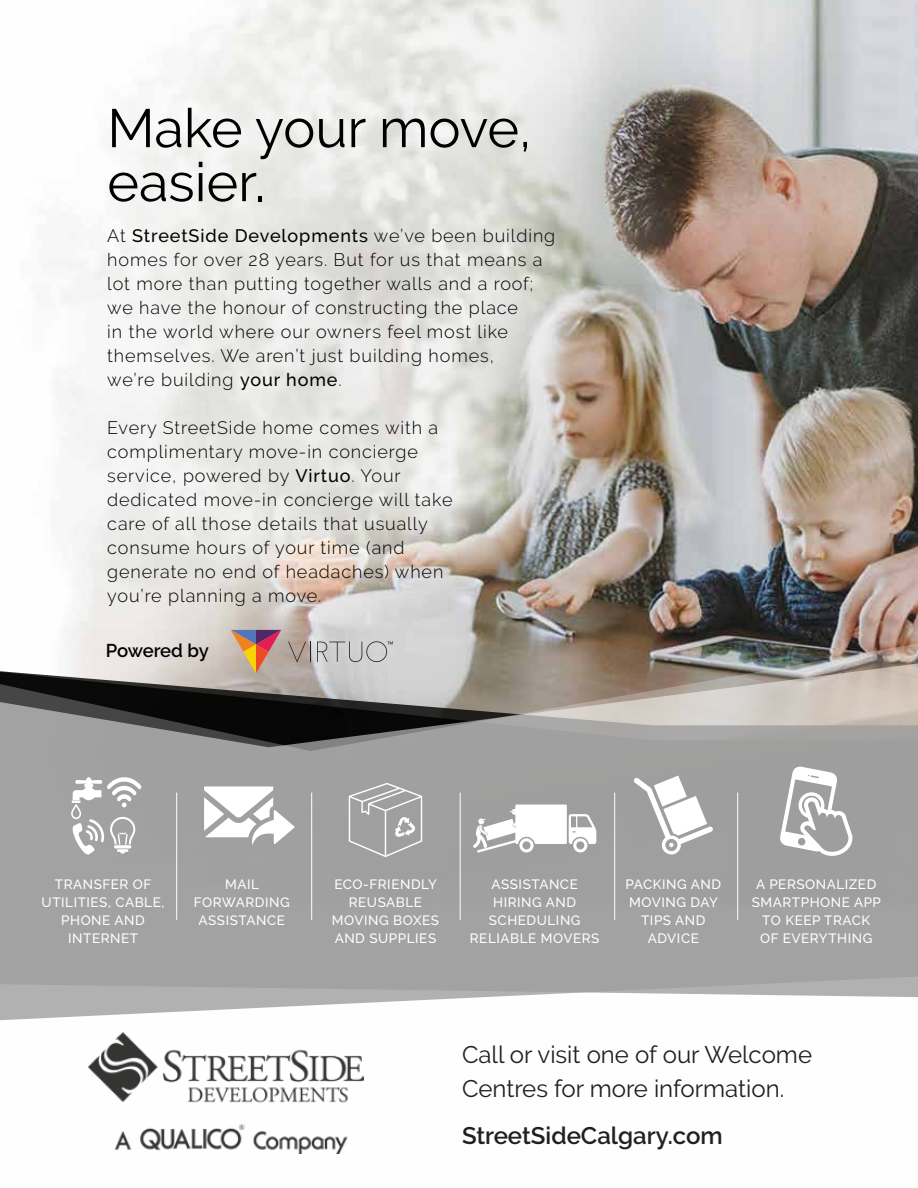
<style>
.page{position:relative;width:918px;height:1188px;background:#fff}
.page>*{position:absolute;margin:0;border:0;box-sizing:border-box;transform-origin:0 0}
.t1{font:54px/54px "Raleway";color:#000}
.t2{font:24px/34.5px "Raleway";color:#221f1f}
.t3{font:600 24px "Raleway";color:#221f1f}
.t4{font:600 18.45px "Raleway";letter-spacing:-.02em;color:#000}
.t5{font:300 18px/24px "Raleway";letter-spacing:.05em;color:#000}
.t6{font:500 13.5px/18px "Raleway";letter-spacing:.04em;color:#fff;text-align:center}
.s1{font-weight:500}
</style>
<div class="page">
<img style="left:64px;top:0;width:854px;height:639px">
<svg style="left:0;top:639px;width:918px;height:515px;fill:#a2a2a2"></svg>
<img style="left:89px;top:1032px;width:274px;height:121px">
<svg style="left:288px;top:642px;width:23px;height:21px"></svg>
<svg style="left:317px;top:641px;width:76px;height:21px;background:#bebebe"></svg>
<svg style="left:231px;top:630px;width:50px;height:43px;background:#bb8a78"></svg>
<svg style="left:473px;top:805px;width:123px;height:48px"></svg>
<svg style="left:634px;top:776px;width:79px;height:80px"></svg>
<svg style="left:780px;top:767px;width:73px;height:90px"></svg>
<svg style="left:204px;top:786px;width:91px;height:60px"></svg>
<svg style="left:71px;top:774px;width:71px;height:81px"></svg>
<svg style="left:349px;top:783px;width:73px;height:74px;background:#adadad"></svg>
<hr style="left:176px;top:793px;width:1px;height:127px;background:#fff">
<hr style="left:311px;top:793px;width:1px;height:127px;background:#fff">
<hr style="left:460px;top:793px;width:1px;height:127px;background:#fff">
<hr style="left:614px;top:793px;width:1px;height:127px;background:#fff">
<hr style="left:737px;top:793px;width:1px;height:127px;background:#fff">
<h1 class="t1" style="left:107px;top:101px;width:425px">Make your move, easier.</h1>
<p class="t5" style="left:107px;top:223px;width:449px">At <span class="s1">StreetSide Developments</span> we’ve been building homes for over 28 years. But for us that means a lot more than putting together walls and a roof; we have the honour of constructing the place<br>in the world where our owners feel most like themselves. We aren’t just building homes,<br>we’re building <span class="s1">your home</span>.</p>
<p class="t5" style="left:107px;top:415px;width:347px">Every StreetSide home comes with a complimentary move-in concierge service, powered by <span class="s1">Virtuo</span>. Your dedicated move-in concierge will take care of all those details that usually consume hours of your time (and generate no end of headaches) when you’re planning a move.</p>
<p class="t4" style="left:106px;top:640px;width:105px">Powered by</p>
<p class="t6" style="left:42px;top:875px;width:124px">TRANSFER OF<br>UTILITIES, CABLE,<br>PHONE AND<br>INTERNET</p>
<p class="t6" style="left:194px;top:875px;width:97px">MAIL<br>FORWARDING<br>ASSISTANCE</p>
<p class="t6" style="left:332px;top:875px;width:109px">ECO-FRIENDLY<br>REUSABLE<br>MOVING BOXES<br>AND SUPPLIES</p>
<p class="t6" style="left:470px;top:875px;width:131px">ASSISTANCE<br>HIRING AND<br>SCHEDULING<br>RELIABLE MOVERS</p>
<p class="t6" style="left:626px;top:875px;width:97px">PACKING AND<br>MOVING DAY<br>TIPS AND<br>ADVICE</p>
<p class="t6" style="left:752px;top:875px;width:131px">A PERSONALIZED<br>SMARTPHONE APP<br>TO KEEP TRACK<br>OF EVERYTHING</p>
<h2 class="t2" style="left:462px;top:1037px;width:352px">Call or visit one of our Welcome<br>Centres for more information.</h2>
<h2 class="t3" style="left:462px;top:1122px;width:262px">StreetSideCalgary.com</h2>
</div>
